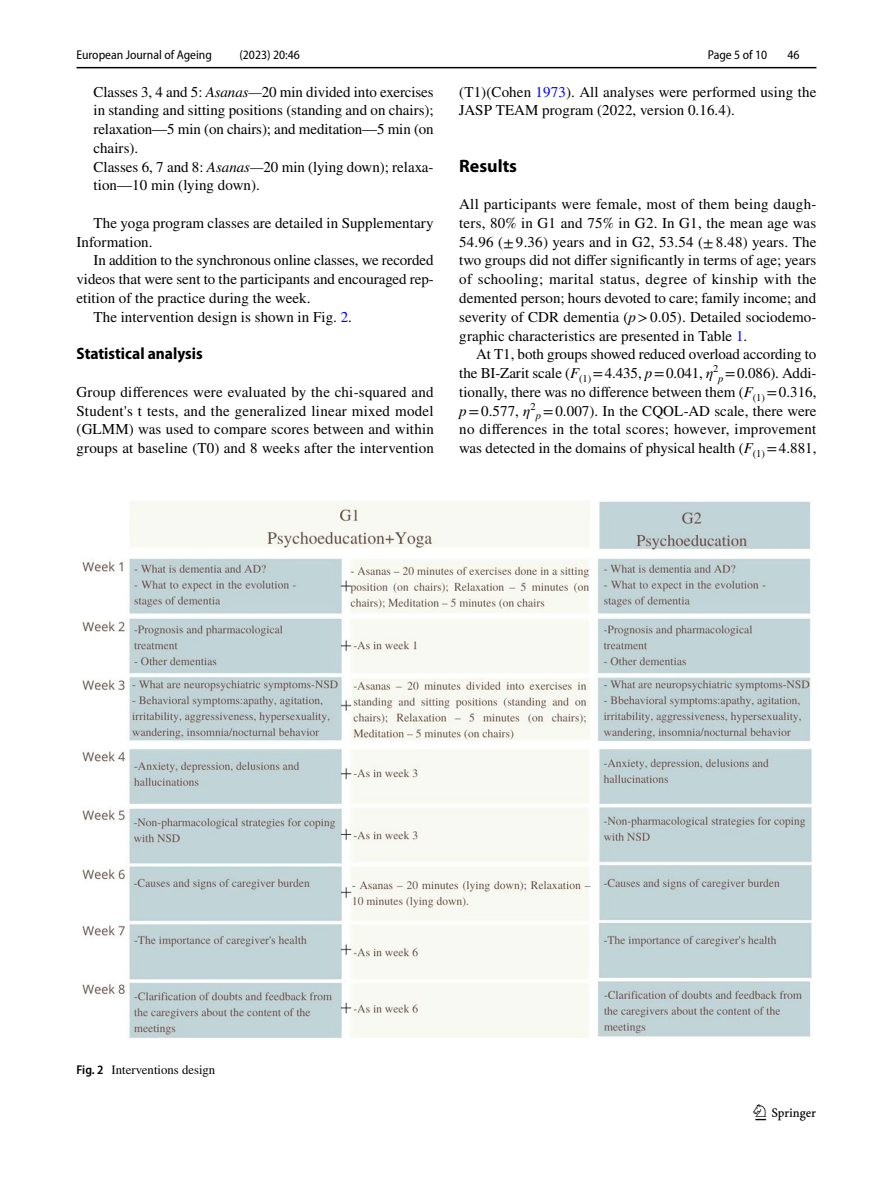
<style>
.page{position:relative;width:893px;height:1187px;background:#fff}
.page>*{position:absolute;margin:0;border:0;box-sizing:border-box;transform-origin:0 0}
.t1{font:22.5px "Springnew Regular 3";color:#000}
.t2{font:700 18px "Myriad Pro";color:#000}
.t3{font:700 semi-condensed 16.5px "Myriad Pro";color:#000}
.t4{font:15px/18.8px "STIX";color:#000}
.t5{font:semi-condensed 12.75px "Myriad Pro";color:#000}
.t6{font:12.75px "STIX";color:#000}
.s1{font-style:italic}
.s2{color:#00f}
.s3{font-family:"Myriad Pro";font-weight:600;font-stretch:semi-condensed}
</style>
<div class="page">
<hr style="left:77px;top:67px;width:739px;height:1px;background:#000">
<img style="left:82px;top:501px;width:730px;height:537px">
<p class="t5" style="left:77px;top:48px;width:137px">European Journal of Ageing</p>
<p class="t5" style="left:239px;top:48px;width:62px">(2023) 20:46</p>
<p class="t4" style="left:94px;top:83px;width:342px">Classes 3, 4 and 5: <span class="s1">Asanas—</span>20 min divided into exercises in standing and sitting positions (standing and on chairs); relaxation—5 min (on chairs); and meditation—5 min (on chairs).<br>Classes 6, 7 and 8: <span class="s1">Asanas—</span>20 min (lying down); relaxa&shy;tion—10 min (lying down).</p>
<p class="t4" style="left:77px;top:214px;width:359px;text-indent:17px">The yoga program classes are detailed in Supplementary<br>Information.</p>
<p class="t4" style="left:94px;top:252px;width:341px">In addition to the synchronous online classes, we recorded</p>
<p class="t4" style="left:77px;top:271px;width:359px">videos that were sent to the participants and encouraged rep-</p>
<p class="t4" style="left:77px;top:289px;width:235px">etition of the practice during the week.</p>
<p class="t4" style="left:94px;top:308px;width:260px">The intervention design is shown in Fig. <span class="s2">2</span>.</p>
<p class="t3" style="left:77px;top:344px;width:128px">Statistical analysis</p>
<p class="t4" style="left:77px;top:383px;width:359px;text-align:justify">Group differences were evaluated by the chi-squared and Student's t tests, and the generalized linear mixed model (GLMM) was used to compare scores between and within groups at baseline (T0) and 8 weeks after the intervention</p>
<p class="t5" style="left:708px;top:48px;width:61px">Page 5 of 10</p>
<p class="t5" style="left:787px;top:48px;width:14px">46</p>
<p class="t4" style="left:459px;top:83px;width:359px">(T1)(Cohen <span class="s2">1973</span>). All analyses were performed using the<br>JASP TEAM program (2022, version 0.16.4).</p>
<p class="t2" style="left:459px;top:154px;width:59px">Results</p>
<p class="t4" style="left:459px;top:196px;width:359px;text-align:justify">All participants were female, most of them being daugh&shy;ters, 80% in G1 and 75% in G2. In G1, the mean age was 54.96 (±9.36) years and in G2, 53.54 (±8.48) years. The two groups did not differ significantly in terms of age; years of schooling; marital status, degree of kinship with the demented person; hours devoted to care; family income; and severity of CDR dementia (<span class="s1">p</span>&gt;0.05). Detailed sociodemo&shy;graphic characteristics are presented in Table <span class="s2">1</span>.</p>
<p class="t4" style="left:459px;top:346px;width:359px;text-align:justify;text-indent:17px">At T1, both groups showed reduced overload according to the BI-Zarit scale (<span class="s1">F</span><sub>(1)</sub> =4.435, <span class="s1">p</span>=0.041, <span class="s1">η</span><sup>2</sup><sub>p</sub> =0.086). Addi&shy;tionally, there was no difference between them (<span class="s1">F</span><sub>(1)</sub> =0.316, <span class="s1">p</span>=0.577, <span class="s1">η</span><sup>2</sup><sub>p</sub> =0.007). In the CQOL-AD scale, there were no differences in the total scores; however, improvement was detected in the domains of physical health (<span class="s1">F</span><sub>(1)</sub> =4.881,</p>
<p class="t6" style="left:77px;top:1060px;width:140px"><span class="s3">Fig. 2</span> Interventions design</p>
<h1 class="t1" style="left:755px;top:1104px;width:62px">1 3</h1>
</div>
